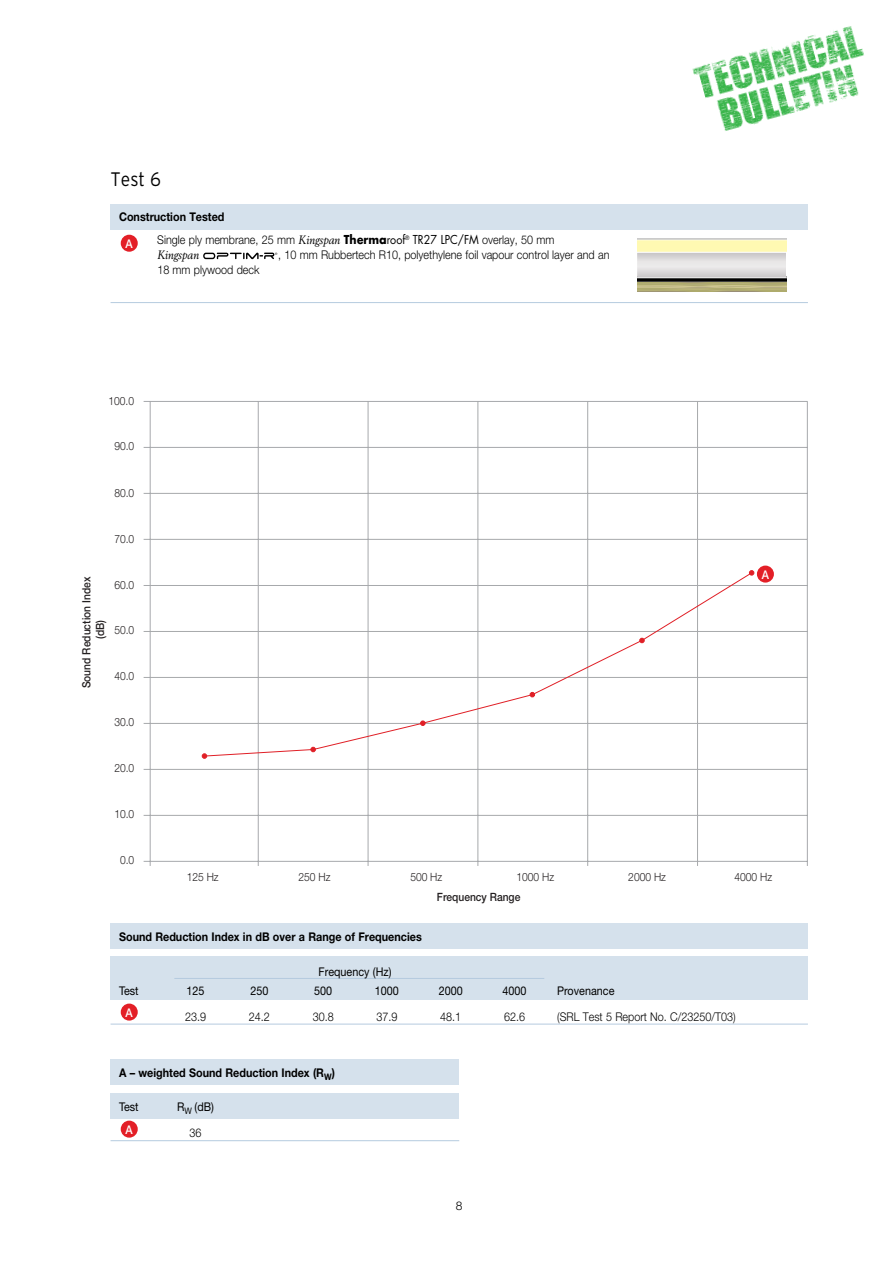
<style>
.page{position:relative;width:893px;height:1263px;background:#fff}
.page>*{position:absolute;margin:0;border:0;box-sizing:border-box;transform-origin:0 0}
.t1{font:300 19.5px "Interstate";color:#000;scale:.9 1}
.t2{font:300 12px/23.5px "Helvetica Neue";color:#000;scale:.9 1}
.t3{font:700 12px "Helvetica Neue";color:#000;scale:.9 1}
.t4{font:12px/26.2px "Helvetica Neue";color:#000;text-align:center;scale:.9 1}
.t5{font:italic 12px "Berling";letter-spacing:-.005em;color:#000;scale:.9 1}
.t6{font:500 12px "Helvetica Neue";color:#fff;scale:.9 1}
.t7{font:300 12px "Helvetica Neue";color:#000}
.t8{font:300 11.4px "Helvetica Neue";color:#231f20;scale:.9 1}
.t9{font:500 11.4px/13.5px "Helvetica Neue";color:#231f20;text-align:center;scale:.9 1}
.s1{font-weight:700}
.s2{font-family:"Berling";font-weight:400;font-style:italic}
.s3{font-family:"Futura";font-weight:700}
.s4{font-family:"Futura";font-weight:400}
.s5{font-weight:300}
</style>
<div class="page">
<img style="left:692px;top:26px;width:172px;height:105px">
<hr style="left:807px;top:539px;width:1px;height:327px;background:#a7a9ac">
<hr style="left:697px;top:539px;width:1px;height:327px;background:#a7a9ac">
<hr style="left:587px;top:539px;width:1px;height:327px;background:#a7a9ac">
<hr style="left:477px;top:539px;width:1px;height:327px;background:#a7a9ac">
<hr style="left:368px;top:539px;width:1px;height:327px;background:#a7a9ac">
<hr style="left:258px;top:539px;width:1px;height:327px;background:#a7a9ac">
<hr style="left:144px;top:861px;width:663px;height:1px;background:#a7a9ac">
<hr style="left:144px;top:815px;width:663px;height:1px;background:#a7a9ac">
<hr style="left:144px;top:769px;width:663px;height:1px;background:#a7a9ac">
<hr style="left:144px;top:723px;width:663px;height:1px;background:#a7a9ac">
<hr style="left:144px;top:677px;width:663px;height:1px;background:#a7a9ac">
<hr style="left:144px;top:631px;width:663px;height:1px;background:#a7a9ac">
<hr style="left:144px;top:585px;width:663px;height:1px;background:#a7a9ac">
<hr style="left:150px;top:539px;width:1px;height:327px;background:#a7a9ac">
<svg style="left:207px;top:572px;width:546px;height:185px"></svg>
<svg style="left:202px;top:753px;width:5px;height:6px"></svg>
<svg style="left:311px;top:747px;width:5px;height:5px"></svg>
<svg style="left:420px;top:721px;width:5px;height:5px"></svg>
<svg style="left:530px;top:692px;width:5px;height:5px"></svg>
<svg style="left:749px;top:570px;width:5px;height:5px"></svg>
<svg style="left:143px;top:401px;width:665px;height:139px"></svg>
<svg style="left:639px;top:638px;width:6px;height:5px"></svg>
<div style="left:757px;top:566px;width:17px;height:17px;background:#e31f27;border-radius:50%"></div>
<div style="left:111px;top:204px;width:697px;height:26px;background:#d5e1ec"></div>
<hr style="left:111px;top:302px;width:697px;height:1px;background:#b5cbdf">
<svg style="left:203px;top:253px;width:74px;height:6px"></svg>
<hr style="left:637px;top:239px;width:149px;height:1px;background:#000">
<svg style="left:637px;top:240px;width:149px;height:52px;background:#cecbb1"></svg>
<div style="left:121px;top:235px;width:17px;height:17px;background:#e31f27;border-radius:50%"></div>
<div style="left:111px;top:957px;width:697px;height:43px;background:#d5e1ec"></div>
<div style="left:121px;top:1003px;width:17px;height:17px;background:#e31f27;border-radius:50%"></div>
<div style="left:111px;top:923px;width:697px;height:25px;background:#d5e1ec"></div>
<hr style="left:174px;top:978px;width:370px;height:1px;background:#b5cbdf">
<div style="left:111px;top:1093px;width:348px;height:25px;background:#d5e1ec"></div>
<div style="left:121px;top:1120px;width:17px;height:18px;background:#e31f27;border-radius:50%"></div>
<div style="left:111px;top:1059px;width:348px;height:25px;background:#d5e1ec"></div>
<hr style="left:111px;top:1024px;width:697px;height:1px;background:#b5cbdf">
<hr style="left:111px;top:1140px;width:348px;height:1px;background:#b5cbdf">
<h1 class="t1" style="left:111px;top:168px;width:57px">Test 6</h1>
<p class="t2" style="left:157px;top:204px;width:443px;text-indent:-38px"><span class="s1">Construction Tested<br></span>Single ply membrane, 25 mm <span class="s2">Kingspan</span> <span class="s3">Therma</span><span class="s4">roof</span><sup>®</sup> <span class="s4">TR27 LPC/FM</span> overlay, 50 mm</p>
<p class="t5" style="left:157px;top:248px;width:48px">Kingspan</p>
<p class="t2" style="left:278px;top:243px;width:370px">, 10 mm Rubbertech R10, polyethylene foil vapour control layer and an</p>
<p class="t2" style="left:157px;top:258px;width:115px">18 mm plywood deck</p>
<p class="t6" style="left:126px;top:237px;width:10px">A</p>
<p class="t8" style="left:108px;top:394px;width:30px">100.0</p>
<p class="t8" style="left:114px;top:439px;width:24px">90.0</p>
<p class="t8" style="left:114px;top:486px;width:24px">80.0</p>
<p class="t9" style="left:80px;top:688px;width:125px;rotate:-90deg">Sound Reduction Index (dB)</p>
<p class="t8" style="left:114px;top:532px;width:24px">70.0</p>
<p class="t8" style="left:114px;top:578px;width:24px">60.0</p>
<p class="t8" style="left:114px;top:623px;width:24px">50.0</p>
<p class="t8" style="left:114px;top:669px;width:24px">40.0</p>
<p class="t8" style="left:114px;top:715px;width:24px">30.0</p>
<p class="t8" style="left:114px;top:761px;width:24px">20.0</p>
<p class="t8" style="left:114px;top:807px;width:24px">10.0</p>
<p class="t8" style="left:120px;top:853px;width:17px">0.0</p>
<p class="t6" style="left:762px;top:568px;width:10px">A</p>
<p class="t8" style="left:187px;top:870px;width:37px">125 Hz</p>
<p class="t8" style="left:299px;top:870px;width:37px">250 Hz</p>
<p class="t8" style="left:410px;top:870px;width:37px">500 Hz</p>
<p class="t8" style="left:516px;top:870px;width:43px">1000 Hz</p>
<p class="t8" style="left:628px;top:870px;width:43px">2000 Hz</p>
<p class="t8" style="left:734px;top:870px;width:43px">4000 Hz</p>
<p class="t9" style="left:437px;top:890px;width:94px">Frequency Range</p>
<p class="t3" style="left:119px;top:929px;width:338px">Sound Reduction Index in dB over a Range of Frequencies</p>
<p class="t4" style="left:319px;top:958px;width:82px">Frequency (Hz)</p>
<p class="t4" style="left:119px;top:978px;width:23px">Test</p>
<p class="t4" style="left:187px;top:978px;width:22px">125</p>
<p class="t4" style="left:250px;top:978px;width:22px">250</p>
<p class="t4" style="left:314px;top:978px;width:22px">500</p>
<p class="t4" style="left:375px;top:978px;width:28px">1000</p>
<p class="t4" style="left:439px;top:978px;width:28px">2000</p>
<p class="t4" style="left:502px;top:978px;width:28px">4000</p>
<p class="t4" style="left:557px;top:978px;width:65px">Provenance</p>
<p class="t2" style="left:185px;top:1004px;width:25px">23.9</p>
<p class="t2" style="left:249px;top:1004px;width:25px">24.2</p>
<p class="t2" style="left:313px;top:1004px;width:25px">30.8</p>
<p class="t2" style="left:376px;top:1004px;width:25px">37.9</p>
<p class="t2" style="left:440px;top:1004px;width:25px">48.1</p>
<p class="t2" style="left:504px;top:1004px;width:25px">62.6</p>
<p class="t2" style="left:557px;top:1004px;width:200px">(SRL Test 5 Report No. C/23250/T03)</p>
<p class="t6" style="left:126px;top:1006px;width:10px">A</p>
<p class="t3" style="left:119px;top:1065px;width:241px">A – weighted Sound Reduction Index (R<sub>W</sub>)</p>
<p class="t4" style="left:119px;top:1093px;width:23px">Test</p>
<p class="t4" style="left:177px;top:1093px;width:42px">R<sub>W</sub> (dB)<br><span class="s5">36</span></p>
<p class="t6" style="left:126px;top:1123px;width:10px">A</p>
<p class="t7" style="left:456px;top:1198px;width:8px">8</p>
</div>
